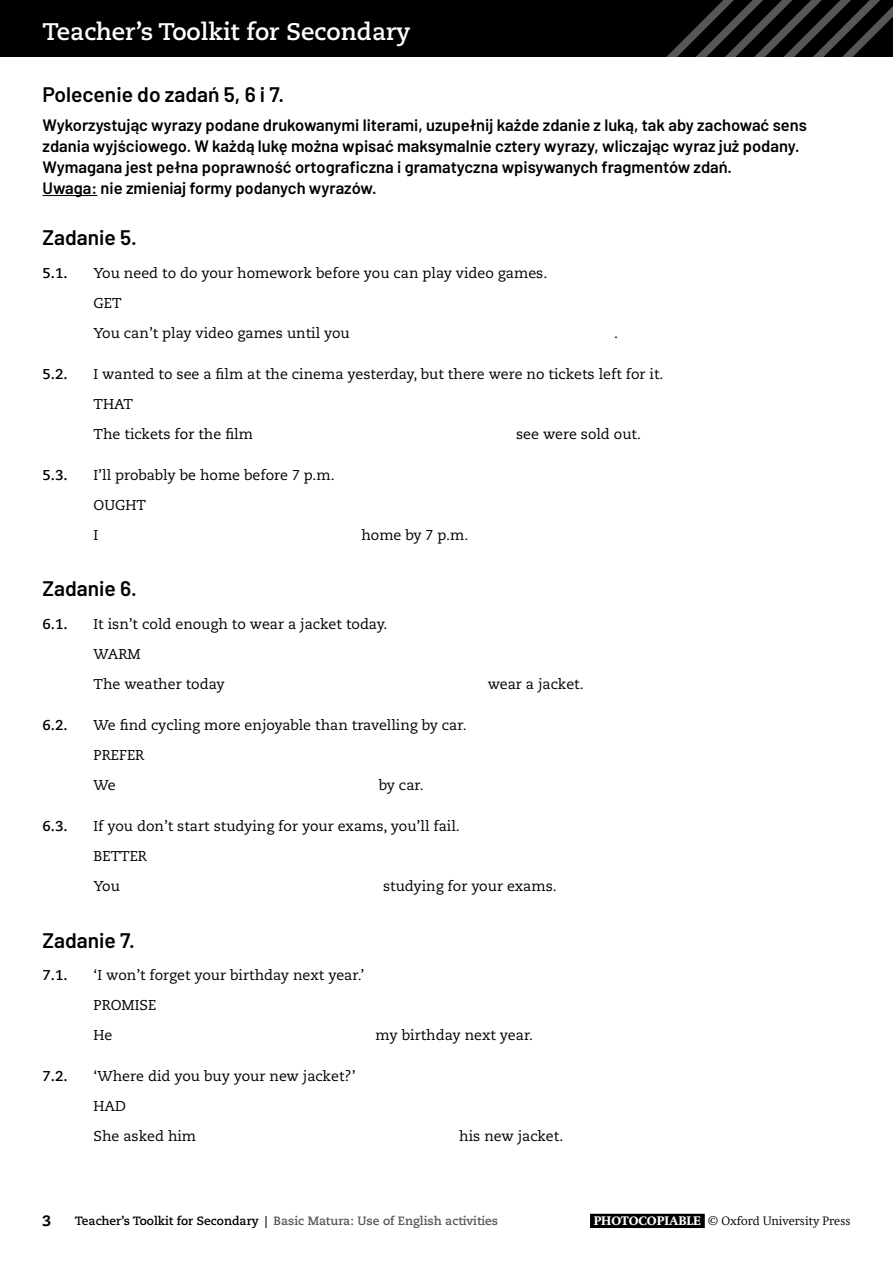
<style>
.page{position:relative;width:893px;height:1263px;background:#fff}
.page>*{position:absolute;margin:0;border:0;box-sizing:border-box;transform-origin:0 0}
.t1{font:700 24px "Caecilia LT Std";color:#fff}
.H4_Text_Head_A{font:600 21px "Barlow";color:#000}
.P_Intro_Polish{font:600 16.5px/21px "Barlow";color:#000}
.t2{font:800 15px "Caecilia LT Std";color:#000}
.P_Text_A_B_etc_SP{font:14.25px "Caecilia LT Std";color:#000}
.P_Text_A_B_etc_Indented_No_Number{font:14.25px "Caecilia LT Std";color:#000}
.P_Text_A_B_etc{font:14.25px "Caecilia LT Std";color:#000}
.P_Text_A_B_etc_SP-2{font:700 14.25px "Caecilia LT Std";color:#000}
.P_Text_A_B_etc-2{font:700 14.25px "Caecilia LT Std";color:#000}
.t3{font:700 12px "Caecilia LT Std";color:#575756}
.t4{font:300 12px "OUP2 Swift";color:#000}
.s1{color:#000}
.s2{font-weight:700;color:#fff}
</style>
<div class="page">
<div style="left:590px;top:1214px;width:115px;height:14px;background:#000"></div>
<div style="left:0;top:0;width:893px;height:57px;background:#000"></div>
<svg style="left:666px;top:0;width:227px;height:57px"></svg>
<hr style="left:43px;top:195px;width:54px;height:1px;background:#000">
<h1 class="t1" style="left:43px;top:18px;width:370px">Teacher’s Toolkit for Secondary</h1>
<p class="H4_Text_Head_A" style="left:43px;top:79px;width:243px">Polecenie do zadań 5, 6 i 7.</p>
<p class="P_Intro_Polish" style="left:43px;top:114px;width:766px">Wykorzystując wyrazy podane drukowanymi literami, uzupełnij każde zdanie z luką, tak aby zachować sens zdania wyjściowego. W każdą lukę można wpisać maksymalnie cztery wyrazy, wliczając wyraz już podany.<br>Wymagana jest pełna poprawność ortograficzna i gramatyczna wpisywanych fragmentów zdań.<br>Uwaga: nie zmieniaj formy podanych wyrazów.</p>
<p class="H4_Text_Head_A" style="left:43px;top:222px;width:96px">Zadanie 5.</p>
<p class="P_Text_A_B_etc-2" style="left:43px;top:264px;width:27px">5.1.</p>
<p class="P_Text_A_B_etc" style="left:94px;top:264px;width:455px">You need to do your homework before you can play video games.</p>
<p class="P_Text_A_B_etc_Indented_No_Number" style="left:94px;top:294px;width:29px">GET</p>
<p class="P_Text_A_B_etc_Indented_No_Number" style="left:94px;top:324px;width:258px">You can’t play video games until you</p>
<p class="P_Text_A_B_etc_Indented_No_Number" style="left:614px;top:324px;width:5px">.</p>
<p class="P_Text_A_B_etc_SP-2" style="left:43px;top:365px;width:27px">5.2.</p>
<p class="P_Text_A_B_etc_SP" style="left:94px;top:365px;width:572px">I wanted to see a film at the cinema yesterday, but there were no tickets left for it.</p>
<p class="P_Text_A_B_etc_Indented_No_Number" style="left:94px;top:395px;width:41px">THAT</p>
<p class="P_Text_A_B_etc_Indented_No_Number" style="left:94px;top:425px;width:161px">The tickets for the film</p>
<p class="P_Text_A_B_etc_Indented_No_Number" style="left:516px;top:425px;width:126px">see were sold out.</p>
<p class="P_Text_A_B_etc_SP-2" style="left:43px;top:466px;width:27px">5.3.</p>
<p class="P_Text_A_B_etc_SP" style="left:94px;top:466px;width:243px">I’ll probably be home before 7 p.m.</p>
<p class="P_Text_A_B_etc_Indented_No_Number" style="left:94px;top:496px;width:54px">OUGHT</p>
<p class="P_Text_A_B_etc_Indented_No_Number" style="left:94px;top:526px;width:6px">I</p>
<p class="P_Text_A_B_etc_Indented_No_Number" style="left:361px;top:526px;width:108px">home by 7 p.m.</p>
<p class="H4_Text_Head_A" style="left:43px;top:573px;width:96px">Zadanie 6.</p>
<p class="P_Text_A_B_etc-2" style="left:43px;top:615px;width:27px">6.1.</p>
<p class="P_Text_A_B_etc" style="left:94px;top:616px;width:295px">It isn’t cold enough to wear a jacket today.</p>
<p class="P_Text_A_B_etc_Indented_No_Number" style="left:94px;top:646px;width:49px">WARM</p>
<p class="P_Text_A_B_etc_Indented_No_Number" style="left:94px;top:676px;width:133px">The weather today</p>
<p class="P_Text_A_B_etc_Indented_No_Number" style="left:488px;top:676px;width:98px">wear a jacket.</p>
<p class="P_Text_A_B_etc_SP-2" style="left:43px;top:716px;width:27px">6.2.</p>
<p class="P_Text_A_B_etc_SP" style="left:94px;top:717px;width:375px">We find cycling more enjoyable than travelling by car.</p>
<p class="P_Text_A_B_etc_Indented_No_Number" style="left:94px;top:747px;width:52px">PREFER</p>
<p class="P_Text_A_B_etc_Indented_No_Number" style="left:94px;top:777px;width:24px">We</p>
<p class="P_Text_A_B_etc_Indented_No_Number" style="left:379px;top:777px;width:46px">by car.</p>
<p class="P_Text_A_B_etc_SP-2" style="left:43px;top:817px;width:27px">6.3.</p>
<p class="P_Text_A_B_etc_SP" style="left:94px;top:818px;width:368px">If you don’t start studying for your exams, you’ll fail.</p>
<p class="P_Text_A_B_etc_Indented_No_Number" style="left:94px;top:848px;width:55px">BETTER</p>
<p class="P_Text_A_B_etc_Indented_No_Number" style="left:94px;top:878px;width:28px">You</p>
<p class="P_Text_A_B_etc_Indented_No_Number" style="left:383px;top:878px;width:175px">studying for your exams.</p>
<p class="H4_Text_Head_A" style="left:43px;top:924px;width:94px">Zadanie 7.</p>
<p class="P_Text_A_B_etc-2" style="left:43px;top:967px;width:27px">7.1.</p>
<p class="P_Text_A_B_etc" style="left:94px;top:967px;width:273px">‘I won’t forget your birthday next year.’</p>
<p class="P_Text_A_B_etc_Indented_No_Number" style="left:94px;top:997px;width:64px">PROMISE</p>
<p class="P_Text_A_B_etc_Indented_No_Number" style="left:94px;top:1027px;width:21px">He</p>
<p class="P_Text_A_B_etc_Indented_No_Number" style="left:376px;top:1027px;width:159px">my birthday next year.</p>
<p class="P_Text_A_B_etc_SP-2" style="left:43px;top:1068px;width:27px">7.2.</p>
<p class="P_Text_A_B_etc_SP" style="left:94px;top:1068px;width:264px">‘Where did you buy your new jacket?’</p>
<p class="P_Text_A_B_etc_Indented_No_Number" style="left:94px;top:1098px;width:34px">HAD</p>
<p class="P_Text_A_B_etc_Indented_No_Number" style="left:94px;top:1128px;width:104px">She asked him</p>
<p class="P_Text_A_B_etc_Indented_No_Number" style="left:459px;top:1128px;width:106px">his new jacket.</p>
<p class="t2" style="left:43px;top:1212px;width:10px">3</p>
<p class="t3" style="left:75px;top:1214px;width:425px"><span class="s1">Teacher’s Toolkit for Secondary |</span> Basic Matura: Use of English activities</p>
<p class="t4" style="left:594px;top:1214px;width:258px"><span class="s2">PHOTOCOPIABLE</span> © Oxford University Press</p>
</div>
